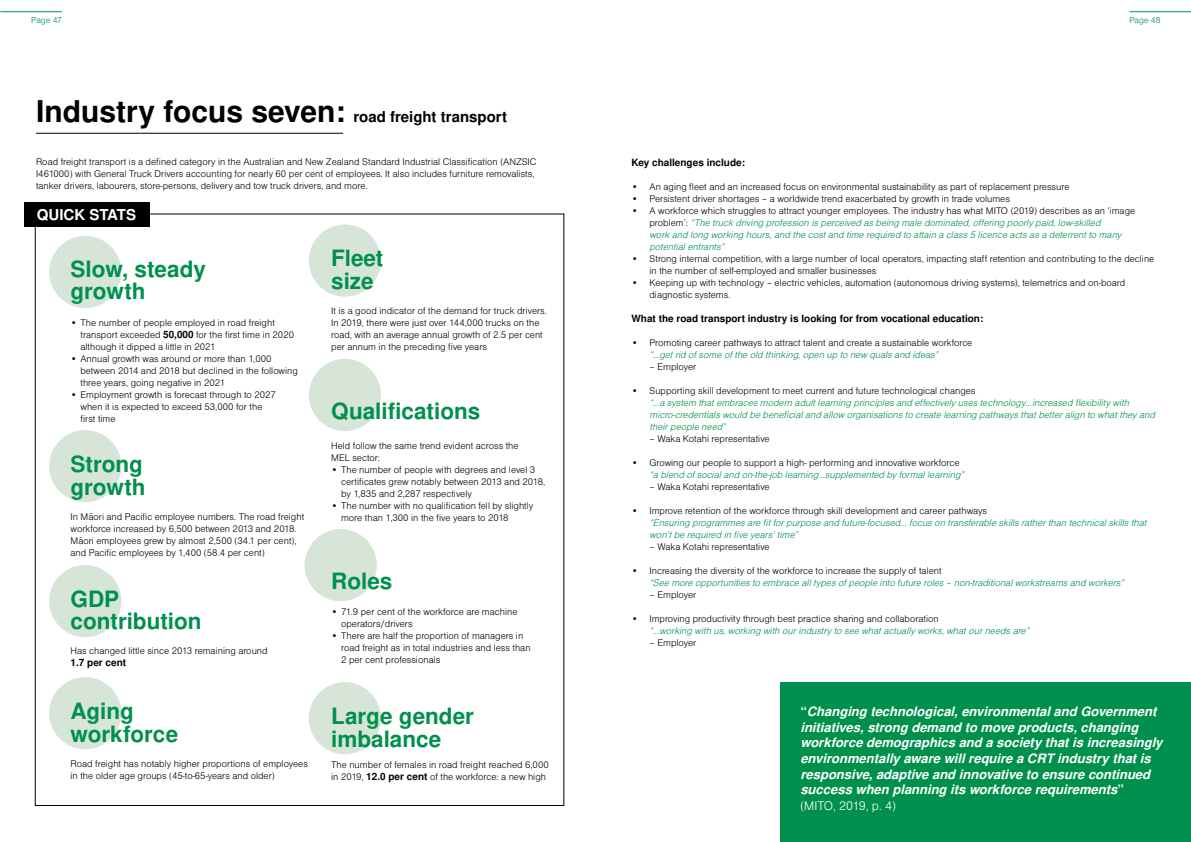
<style>
.page{position:relative;width:1191px;height:842px;background:#fff}
.page>*{position:absolute;margin:0;border:0;box-sizing:border-box;transform-origin:0 0}
.t1{font:700 22.5px/22.5px "Nimbus San L";color:#00904d}
.t2{font:700 15px "Nimbus San L";color:#000}
.t3{font:700 15px "Nimbus San L";color:#fff}
.t4{font:italic 700 13px/15.6px "Nimbus San L";color:#fff}
.t5{font:13px "Nimbus Sans DOT Ligh";letter-spacing:-.02em;color:#fff}
.t6{font:10px/12px "Nimbus Sans DOT Ligh";color:#000}
.t7{font:italic 10px/12px "Nimbus Sans DOT Ligh";color:#00904d}
.t8{font:700 10px "Nimbus San L";color:#000}
.t9{font:9px "Nimbus Sans DOT Ligh";color:#00904d}
.s1{font-size:30px}
.s2{font-family:"Nimbus San L";font-weight:700}
.s3{font-style:normal;color:#000}
.s4{font-style:normal}
</style>
<div class="page">
<hr style="left:0;top:12px;width:62px;height:1px;background:#00904d">
<hr style="left:1129px;top:12px;width:62px;height:1px;background:#00904d">
<hr style="left:36px;top:133px;width:307px;height:1px;background:#000">
<div style="left:24px;top:202px;width:125px;height:24px;background:#000"></div>
<div style="left:49px;top:236px;width:72px;height:72px;background:#d7e5d9;border-radius:50%"></div>
<div style="left:309px;top:682px;width:72px;height:72px;background:#d7e5d9;border-radius:50%"></div>
<div style="left:49px;top:677px;width:72px;height:72px;background:#d7e5d9;border-radius:50%"></div>
<div style="left:309px;top:359px;width:72px;height:72px;background:#d7e5d9;border-radius:50%"></div>
<div style="left:305px;top:529px;width:72px;height:72px;background:#d7e5d9;border-radius:50%"></div>
<div style="left:309px;top:224px;width:72px;height:73px;background:#d7e5d9;border-radius:50%"></div>
<div style="left:780px;top:682px;width:411px;height:160px;background:#00904d"></div>
<div style="left:49px;top:565px;width:72px;height:72px;background:#d7e5d9;border-radius:50%"></div>
<div style="left:49px;top:430px;width:72px;height:72px;background:#d7e5d9;border-radius:50%"></div>
<p class="t9" style="left:31px;top:15px;width:32px">Page 47</p>
<p class="t9" style="left:1129px;top:15px;width:33px">Page 48</p>
<h2 class="t2" style="left:36px;top:106px;width:472px"><span class="s1">Industry focus seven:</span> road freight transport</h2>
<p class="t6" style="left:36px;top:156px;width:502px">Road freight transport is a defined category in the Australian and New Zealand Standard Industrial Classification (ANZSIC<br>I461000) with General Truck Drivers accounting for nearly 60 per cent of employees. It also includes furniture removalists, tanker drivers, labourers, store-persons, delivery and tow truck drivers, and more.</p>
<h2 class="t3" style="left:37px;top:204px;width:101px">QUICK STATS</h2>
<h1 class="t1" style="left:71px;top:257px;width:137px">Slow, steady growth</h1>
<p class="t6" style="left:80px;top:317px;width:215px;text-indent:-10px">• The number of people employed in road freight transport exceeded <span class="s2">50,000</span> for the first time in 2020 although it dipped a little in 2021</p>
<p class="t6" style="left:80px;top:353px;width:219px;text-indent:-10px">• Annual growth was around or more than 1,000 between 2014 and 2018 but declined in the following three years, going negative in 2021</p>
<p class="t6" style="left:80px;top:389px;width:197px;text-indent:-10px">• Employment growth is forecast through to 2027 when it is expected to exceed 53,000 for the first time</p>
<h1 class="t1" style="left:71px;top:452px;width:77px">Strong growth</h1>
<p class="t6" style="left:71px;top:511px;width:235px">In Māori and Pacific employee numbers. The road freight workforce increased by 6,500 between 2013 and 2018.<br>Māori employees grew by almost 2,500 (34.1 per cent), and Pacific employees by 1,400 (58.4 per cent)</p>
<h1 class="t1" style="left:71px;top:587px;width:133px">GDP contribution</h1>
<p class="t6" style="left:71px;top:645px;width:199px">Has changed little since 2013 remaining around</p>
<p class="t8" style="left:71px;top:655px;width:57px">1.7 per cent</p>
<h1 class="t1" style="left:71px;top:699px;width:109px">Aging workforce</h1>
<p class="t6" style="left:71px;top:758px;width:239px">Road freight has notably higher proportions of employees in the older age groups (45-to-65-years and older)</p>
<h1 class="t1" style="left:331px;top:247px;width:54px">Fleet size</h1>
<p class="t6" style="left:331px;top:305px;width:217px">It is a good indicator of the demand for truck drivers.<br>In 2019, there were just over 144,000 trucks on the road, with an average annual growth of 2.5 per cent per annum in the preceding five years</p>
<h1 class="t1" style="left:331px;top:399px;width:151px">Qualifications</h1>
<p class="t6" style="left:331px;top:440px;width:189px">Held follow the same trend evident across the<br>MEL sector:</p>
<p class="t6" style="left:341px;top:464px;width:206px;text-indent:-10px">• The number of people with degrees and level 3 certificates grew notably between 2013 and 2018, by 1,835 and 2,287 respectively</p>
<p class="t6" style="left:341px;top:500px;width:194px;text-indent:-10px">• The number with no qualification fell by slightly more than 1,300 in the five years to 2018</p>
<h1 class="t1" style="left:331px;top:569px;width:63px">Roles</h1>
<p class="t6" style="left:341px;top:605px;width:178px;text-indent:-10px">• 71.9 per cent of the workforce are machine operators/drivers</p>
<p class="t6" style="left:341px;top:629px;width:191px;text-indent:-10px">• There are half the proportion of managers in road freight as in total industries and less than<br>2 per cent professionals</p>
<h1 class="t1" style="left:331px;top:704px;width:144px">Large gender imbalance</h1>
<p class="t6" style="left:331px;top:758px;width:219px">The number of females in road freight reached 6,000 in 2019, <span class="s2">12.0 per cent</span> of the workforce: a new high</p>
<p class="t8" style="left:631px;top:155px;width:115px">Key challenges include:</p>
<p class="t6" style="left:631px;top:181px;width:439px">• An aging fleet and an increased focus on environmental sustainability as part of replacement pressure</p>
<p class="t6" style="left:631px;top:193px;width:380px">• Persistent driver shortages – a worldwide trend exacerbated by growth in trade volumes</p>
<p class="t7" style="left:649px;top:205px;width:487px;text-indent:-18px"><span class="s3">• A workforce which struggles to attract younger employees. The industry has what MITO (2019) describes as an ‘image p r o b l e m ’ :</span> “The truck driving profession isperceived asbeing male dominated,offering poorlypaid,low-skilled<br>work and long working hours,and the costand time required to attain a class5 licence actsasa deterrentto many potentialentrants”</p>
<p class="t6" style="left:649px;top:253px;width:506px;text-indent:-18px">• Strong internal competition, with a large number of local operators, impacting staff retention and contributing to the decline in the number of self-employed and smaller businesses</p>
<p class="t6" style="left:649px;top:277px;width:477px;text-indent:-18px">• Keeping up with technology – electric vehicles, automation (autonomous driving systems), telemetrics and on-board diagnostic systems.</p>
<p class="t8" style="left:631px;top:311px;width:353px">What the road transport industry is looking for from vocational education:</p>
<p class="t6" style="left:631px;top:337px;width:342px">• Promoting career pathways to attract talent and create a sustainable workforce</p>
<p class="t7" style="left:649px;top:349px;width:293px">“…getrid ofsome ofthe old thinking,open up to new qualsand ideas”</p>
<p class="t6" style="left:649px;top:361px;width:48px">– Employer</p>
<p class="t6" style="left:631px;top:385px;width:345px">• Supporting skill development to meet current and future technological changes</p>
<p class="t7" style="left:649px;top:397px;width:509px">“…a system thatembracesmodern adultlearning principlesand effectivelyusestechnology…increased flexibilitywith micro-credentialswould be beneficialand allow organisationsto create learning pathwaysthatbetteralign to whattheyand theirpeople need”</p>
<p class="t6" style="left:649px;top:433px;width:122px">– Waka Kotahi representative</p>
<p class="t6" style="left:631px;top:457px;width:329px">• Growing our people to support a high- performing and innovative workforce</p>
<p class="t7" style="left:649px;top:469px;width:318px">“a blend ofsocialand on-the-job learning…supplemented byformallearning”</p>
<p class="t6" style="left:649px;top:481px;width:122px">– Waka Kotahi representative</p>
<p class="t6" style="left:631px;top:505px;width:357px">• Improve retention of the workforce through skill development and career pathways</p>
<p class="t7" style="left:649px;top:517px;width:501px">“Ensuring programmesare fitforpurpose and future-focused… focuson transferable skillsratherthan technicalskillsthat won’tbe required in five years’time”</p>
<p class="t6" style="left:649px;top:541px;width:122px">– Waka Kotahi representative</p>
<p class="t6" style="left:631px;top:565px;width:312px">• Increasing the diversity of the workforce to increase the supply of talent</p>
<p class="t7" style="left:649px;top:577px;width:478px">“See more opportunitiesto embrace alltypesofpeople into future roles– non-traditionalworkstreamsand workers”</p>
<p class="t6" style="left:649px;top:589px;width:48px">– Employer</p>
<p class="t6" style="left:631px;top:613px;width:309px">• Improving productivity through best practice sharing and collaboration</p>
<p class="t7" style="left:649px;top:625px;width:384px">“…working with us,working with ourindustryto see whatactuallyworks,whatourneedsare”</p>
<p class="t6" style="left:649px;top:637px;width:48px">– Employer</p>
<p class="t4" style="left:800px;top:703px;width:368px"><span class="s4">“</span> Changing technological,environmentaland Government initiatives,strong demand to moveproducts,changing workforcedemographicsand asocietythatisincreasingly environmentallyawarewillrequireaCRT industrythatis responsive,adaptiveand innovativeto ensurecontinued successwhen planning itsworkforcerequirements<span class="s4">”</span></p>
<h3 class="t5" style="left:800px;top:798px;width:97px">(MITO, 2019, p. 4)</h3>
</div>
